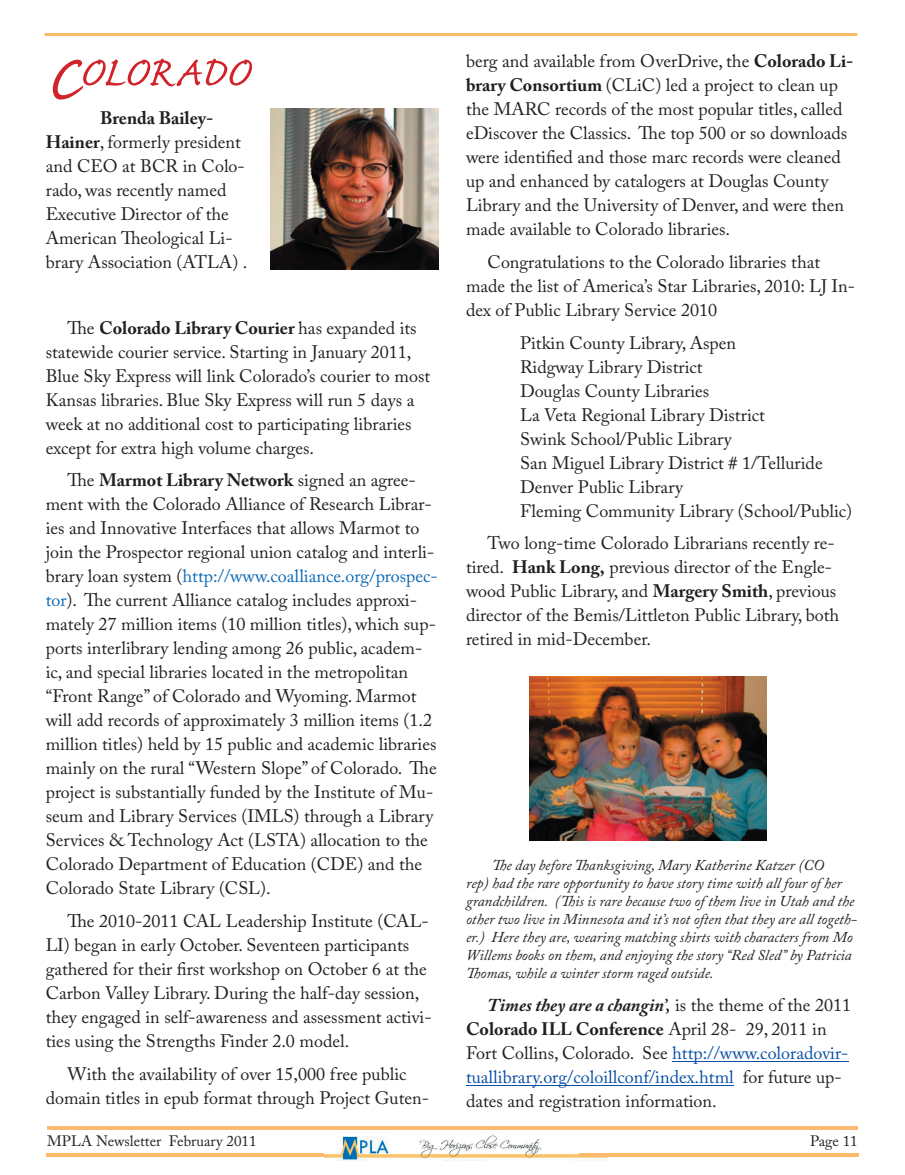
<style>
.page{position:relative;width:905px;height:1175px;background:#fff}
.page>*{position:absolute;margin:0;border:0;box-sizing:border-box;transform-origin:0 0}
.t1{font:54px "Caflisch Script Pro";letter-spacing:-.015em;color:#d1232a}
.t2{font:18px/24px "Adobe Caslon Pro";color:#231f20}
.t3{font:italic 15px/18px "Adobe Caslon Pro";color:#231f20}
.t4{font:15px "Adobe Caslon Pro";color:#231f20}
.s1{font-size:82.65px}
.s2{font-weight:700}
.s3{color:#0e69b5}
.s4{font-weight:700;font-style:italic}
.s5{color:#094fa3}
</style>
<div class="page">
<hr style="left:47px;top:1126px;width:810px;height:4px;background:#fcbb73">
<img style="left:324px;top:1135px;width:284px;height:25px">
<svg style="left:324px;top:1159px;width:12px;height:1px"></svg>
<hr style="left:370px;top:1159px;width:73px;height:2px;background:#fff">
<hr style="left:579px;top:1154px;width:279px;height:2px;background:#fcbb6c">
<hr style="left:46px;top:1154px;width:278px;height:2px;background:#fcbb6c">
<hr style="left:44px;top:33px;width:813px;height:3px;background:#fcbb6c;border-radius:2px">
<hr style="left:672px;top:1061px;width:176px;height:1px;background:#094fa3">
<hr style="left:466px;top:1085px;width:267px;height:1px;background:#094fa3">
<img style="left:270px;top:108px;width:169px;height:162px">
<img style="left:529px;top:677px;width:238px;height:163px">
<h1 class="t1" style="left:46px;top:44px;width:205px"><span class="s1">C</span>OLORADO</h1>
<p class="t2" style="left:46px;top:106px;width:203px;text-indent:54px"><span class="s2">Brenda Bailey-<br>Hainer</span>, formerly president and CEO at BCR in Colo&shy;rado, was recently named<br>Executive Director of the<br>American Theological Li&shy;brary Association (ATLA) .</p>
<p class="t2" style="left:46px;top:315px;width:386px;text-indent:22px">The <span class="s2">Colorado Library Courier</span> has expanded its statewide courier service. Starting in January 2011, Blue Sky Express will link Colorado’s courier to most Kansas libraries. Blue Sky Express will run 5 days a week at no additional cost to participating libraries except for extra high volume charges.</p>
<p class="t2" style="left:46px;top:468px;width:393px;text-indent:22px">The <span class="s2">Marmot Library Network</span> signed an agree&shy;ment with the Colorado Alliance of Research Librar&shy;ies and Innovative Interfaces that allows Marmot to join the Prospector regional union catalog and interli&shy;brary loan system (<span class="s3">http://www.coalliance.org/prospec&shy;tor</span>). The current Alliance catalog includes approxi&shy;mately 27 million items (10 million titles), which sup&shy;ports interlibrary lending among 26 public, academ&shy;ic, and special libraries located in the metropolitan “Front Range” of Colorado and Wyoming. Marmot will add records of approximately 3 million items (1.2 million titles) held by 15 public and academic libraries mainly on the rural “Western Slope” of Colorado. The project is substantially funded by the Institute of Mu&shy;seum and Library Services (IMLS) through a Library Services &amp; Technology Act (LSTA) allocation to the Colorado Department of Education (CDE) and the Colorado State Library (CSL).</p>
<p class="t2" style="left:46px;top:909px;width:387px;text-indent:22px">The 2010-2011 CAL Leadership Institute (CAL-LI) began in early October. Seventeen participants gathered for their first workshop on October 6 at the Carbon Valley Library. During the half-day session, they engaged in self-awareness and assessment activi&shy;ties using the Strengths Finder 2.0 model.</p>
<p class="t2" style="left:46px;top:1061px;width:384px;text-align:center">With the availability of over 15,000 free public domain titles in epub format through Project Guten-</p>
<p class="t2" style="left:466px;top:49px;width:389px">berg and available from OverDrive, the <span class="s2">Colorado Li&shy;brary Consortium</span> (CLiC) led a project to clean up the MARC records of the most popular titles, called eDiscover the Classics. The top 500 or so downloads were identified and those marc records were cleaned up and enhanced by catalogers at Douglas County Library and the University of Denver, and were then made available to Colorado libraries.</p>
<p class="t2" style="left:466px;top:250px;width:390px;text-indent:22px">Congratulations to the Colorado libraries that made the list of America’s Star Libraries, 2010: LJ In&shy;dex of Public Library Service 2010</p>
<p class="t2" style="left:520px;top:330px;width:333px">Pitkin County Library, Aspen<br>Ridgway Library District<br>Douglas County Libraries<br>La Veta Regional Library District<br>Swink School/Public Library<br>San Miguel Library District # 1/Telluride<br>Denver Public Library<br>Fleming Community Library (School/Public)</p>
<p class="t2" style="left:466px;top:531px;width:375px;text-indent:22px">Two long-time Colorado Librarians recently re&shy;tired. <span class="s2">Hank Long,</span> previous director of the Engle&shy;wood Public Library, and <span class="s2">Margery Smith</span>, previous director of the Bemis/Littleton Public Library, both retired in mid-December.</p>
<p class="t3" style="left:466px;top:856px;width:393px;text-indent:26px">The day before Thanksgiving, Mary Katherine Katzer (CO<br>rep) had the rare opportunity to have story time with all four of her grandchildren. (This is rare because two of them live in Utah and the other two live in Minnesota and it’s not often that they are all togeth&shy;er.) Here they are, wearing matching shirts with characters from Mo Willems books on them, and enjoying the story “Red Sled” by Patricia Thomas, while a winter storm raged outside.</p>
<p class="t2" style="left:466px;top:992px;width:387px;text-indent:22px"><span class="s4">Times they are a changin’,</span> is the theme of the 2011<br><span class="s2">Colorado ILL Conference</span> April 28- 29, 2011 in Fort Collins, Colorado. See <span class="s5">http://www.coloradovir&shy;tuallibrary.org/coloillconf/index.html</span> for future up&shy;dates and registration information.</p>
<p class="t4" style="left:47px;top:1132px;width:211px">MPLA Newsletter February 2011</p>
<p class="t4" style="left:810px;top:1131px;width:49px">Page 11</p>
</div>
